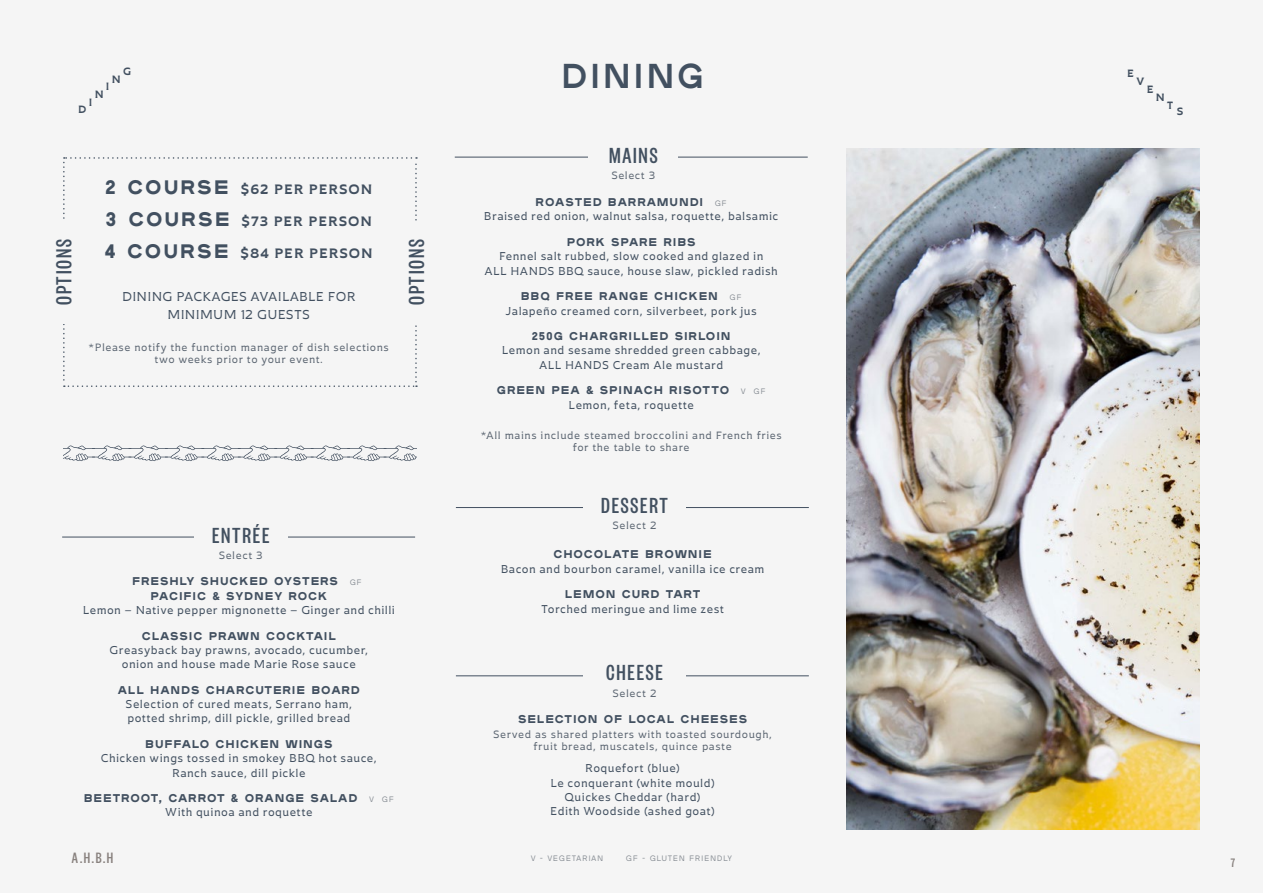
<style>
.page{position:relative;width:1263px;height:893px;background:#f5f5f5}
.page>*{position:absolute;margin:0;border:0;box-sizing:border-box;transform-origin:0 0}
.t1{font:34.5px "Plaak 6 Ney 46 Bold";letter-spacing:.075em;color:#425060}
.t2{font:500 24px "Founders Grotesk X Cond";letter-spacing:.075em;color:#425060}
.t3{font:500 16.5px "Founders Grotesk X Cond";color:#88817e}
.t4{font:700 expanded 13.5px "Plathorn";letter-spacing:.075em;color:#425060}
.t5{font:500 13.5px "Founders Grotesk X Cond";color:#88817e}
.t6{font:expanded 12.75px/17.2px "Plathorn";letter-spacing:.02em;color:#425060;text-align:center}
.t7{font:expanded 11.25px/14.2px "Plathorn";letter-spacing:.035em;color:#425060;text-align:center}
.t8{font:11.25px/15px "Plaak 6 Ney 56 Heavy";letter-spacing:.075em;color:#425060}
.t9{font:expanded 10.5px/12px "Plathorn";letter-spacing:.05em;color:#5d6773;text-align:center}
.t10{font:10.5px "Plaak 6 Ney 26 Light";letter-spacing:.05em;color:#878d94}
.t11{font:700 expanded 10.5px "Plathorn";color:#425060}
.s1{font-family:"Plaak 56 Expanded";font-weight:900;font-stretch:normal;font-size:19.5px}
.s2{font-family:"Plaak 6 Ney 26 Light";font-size:10.5px;color:#878d94}
</style>
<div class="page">
<img style="left:846px;top:149px;width:353px;height:680px">
<svg style="left:63px;top:157px;width:354px;height:230px"></svg>
<div style="left:56px;top:221px;width:21px;height:102px;background:#f5f5f5"></div>
<div style="left:409px;top:221px;width:21px;height:102px;background:#f5f5f5"></div>
<hr style="left:62px;top:537px;width:353px;height:1px;background:#425060">
<div style="left:194px;top:527px;width:94px;height:36px;background:#f5f5f5"></div>
<hr style="left:455px;top:157px;width:353px;height:1px;background:#425060">
<div style="left:589px;top:148px;width:89px;height:38px;background:#f5f5f5"></div>
<hr style="left:456px;top:507px;width:353px;height:1px;background:#425060">
<div style="left:583px;top:498px;width:102px;height:38px;background:#f5f5f5"></div>
<hr style="left:456px;top:675px;width:353px;height:1px;background:#425060">
<div style="left:583px;top:665px;width:102px;height:35px;background:#f5f5f5"></div>
<svg style="left:64px;top:445px;width:353px;height:16px"></svg>
<h1 class="t1" style="left:561px;top:51px;width:144px">DINING</h1>
<p class="t11" style="left:123px;top:65px;width:10px">G</p>
<p class="t11" style="left:1127px;top:67px;width:8px">E</p>
<p class="t11" style="left:112px;top:72px;width:10px">N</p>
<p class="t11" style="left:1136px;top:75px;width:9px">V</p>
<p class="t11" style="left:106px;top:80px;width:5px">I</p>
<p class="t11" style="left:1147px;top:82px;width:8px">E</p>
<p class="t11" style="left:95px;top:88px;width:10px">N</p>
<p class="t11" style="left:1156px;top:91px;width:10px">N</p>
<p class="t11" style="left:89px;top:95px;width:5px">I</p>
<p class="t11" style="left:1167px;top:99px;width:8px">T</p>
<p class="t11" style="left:78px;top:103px;width:10px">D</p>
<p class="t11" style="left:1177px;top:105px;width:8px">S</p>
<p class="t4" style="left:105px;top:180px;width:269px"><span class="s1">2 COURSE</span> $62 PER PERSON</p>
<p class="t4" style="left:105px;top:213px;width:268px"><span class="s1">3 COURSE</span> $73 PER PERSON</p>
<p class="t4" style="left:105px;top:245px;width:269px"><span class="s1">4 COURSE</span> $84 PER PERSON</p>
<p class="t6" style="left:122px;top:288px;width:235px">DINING PACKAGES AVAILABLE FOR<br>MINIMUM 12 GUESTS</p>
<p class="t9" style="left:89px;top:341px;width:302px">*Please notify the function manager of dish selections two weeks prior to your event.</p>
<h2 class="t2" style="left:50px;top:305px;width:67px;rotate:-90deg">OPTIONS</h2>
<h2 class="t2" style="left:403px;top:305px;width:67px;rotate:-90deg">OPTIONS</h2>
<h2 class="t2" style="left:212px;top:521px;width:59px">ENTRÉE</h2>
<p class="t9" style="left:219px;top:549px;width:45px">Select 3</p>
<p class="t8" style="left:150px;top:573px;width:213px;text-indent:-18px">FRESHLY SHUCKED OYSTERS <span class="s2">gf<br></span>PACIFIC &amp; SYDNEY ROCK</p>
<p class="t7" style="left:83px;top:603px;width:314px">Lemon – Native pepper mignonette – Ginger and chilli</p>
<p class="t8" style="left:142px;top:627px;width:196px">CLASSIC PRAWN COCKTAIL</p>
<p class="t7" style="left:110px;top:643px;width:260px">Greasyback bay prawns, avocado, cucumber, onion and house made Marie Rose sauce</p>
<p class="t8" style="left:118px;top:682px;width:244px">ALL HANDS CHARCUTERIE BOARD</p>
<p class="t7" style="left:126px;top:697px;width:228px;text-align:left">Selection of cured meats, Serrano ham, potted shrimp, dill pickle, grilled bread</p>
<p class="t8" style="left:145px;top:736px;width:189px">BUFFALO CHICKEN WINGS</p>
<p class="t7" style="left:101px;top:751px;width:278px">Chicken wings tossed in smokey BBQ hot sauce,<br>Ranch sauce, dill pickle</p>
<p class="t8" style="left:84px;top:790px;width:312px">BEETROOT, CARROT &amp; ORANGE SALAD <span class="s2">v gf</span></p>
<p class="t7" style="left:165px;top:805px;width:149px">With quinoa and roquette</p>
<h3 class="t3" style="left:72px;top:848px;width:43px">A.H.B.H</h3>
<h2 class="t2" style="left:609px;top:141px;width:50px">MAINS</h2>
<p class="t9" style="left:611px;top:169px;width:45px">Select 3</p>
<p class="t8" style="left:536px;top:194px;width:193px">ROASTED BARRAMUNDI <span class="s2">gf</span></p>
<p class="t7" style="left:484px;top:209px;width:296px">Braised red onion, walnut salsa, roquette, balsamic</p>
<p class="t8" style="left:567px;top:234px;width:130px">PORK SPARE RIBS</p>
<p class="t7" style="left:485px;top:249px;width:295px">Fennel salt rubbed, slow cooked and glazed in<br>ALL HANDS BBQ sauce, house slaw, pickled radish</p>
<p class="t8" style="left:521px;top:288px;width:222px">BBQ FREE RANGE CHICKEN <span class="s2">gf</span></p>
<p class="t7" style="left:506px;top:303px;width:253px">Jalapeño creamed corn, silverbeet, pork jus</p>
<p class="t8" style="left:532px;top:328px;width:200px">250G CHARGRILLED SIRLOIN</p>
<p class="t7" style="left:502px;top:343px;width:260px">Lemon and sesame shredded green cabbage,<br>ALL HANDS Cream Ale mustard</p>
<p class="t8" style="left:497px;top:382px;width:270px">GREEN PEA &amp; SPINACH RISOTTO <span class="s2">v gf</span></p>
<p class="t7" style="left:569px;top:397px;width:127px">Lemon, feta, roquette</p>
<p class="t9" style="left:481px;top:429px;width:303px">*All mains include steamed broccolini and French fries for the table to share</p>
<h2 class="t2" style="left:601px;top:492px;width:68px">DESSERT</h2>
<p class="t9" style="left:612px;top:520px;width:45px">Select 2</p>
<p class="t8" style="left:553px;top:546px;width:160px">CHOCOLATE BROWNIE</p>
<p class="t7" style="left:501px;top:562px;width:265px">Bacon and bourbon caramel, vanilla ice cream</p>
<p class="t8" style="left:565px;top:586px;width:137px">LEMON CURD TART</p>
<p class="t7" style="left:541px;top:601px;width:184px">Torched meringue and lime zest</p>
<h2 class="t2" style="left:606px;top:659px;width:58px">CHEESE</h2>
<p class="t9" style="left:612px;top:687px;width:45px">Select 2</p>
<p class="t8" style="left:518px;top:711px;width:231px">SELECTION OF LOCAL CHEESES</p>
<p class="t9" style="left:493px;top:728px;width:280px">Served as shared platters with toasted sourdough, fruit bread, muscatels, quince paste</p>
<p class="t7" style="left:550px;top:761px;width:166px">Roquefort (blue)<br>Le conquerant (white mould)<br>Quickes Cheddar (hard)<br>Edith Woodside (ashed goat)</p>
<p class="t10" style="left:531px;top:851px;width:74px">v - vegetarian</p>
<p class="t10" style="left:626px;top:851px;width:108px">gf - gluten friendly</p>
<p class="t5" style="left:1231px;top:855px;width:6px">7</p>
</div>
